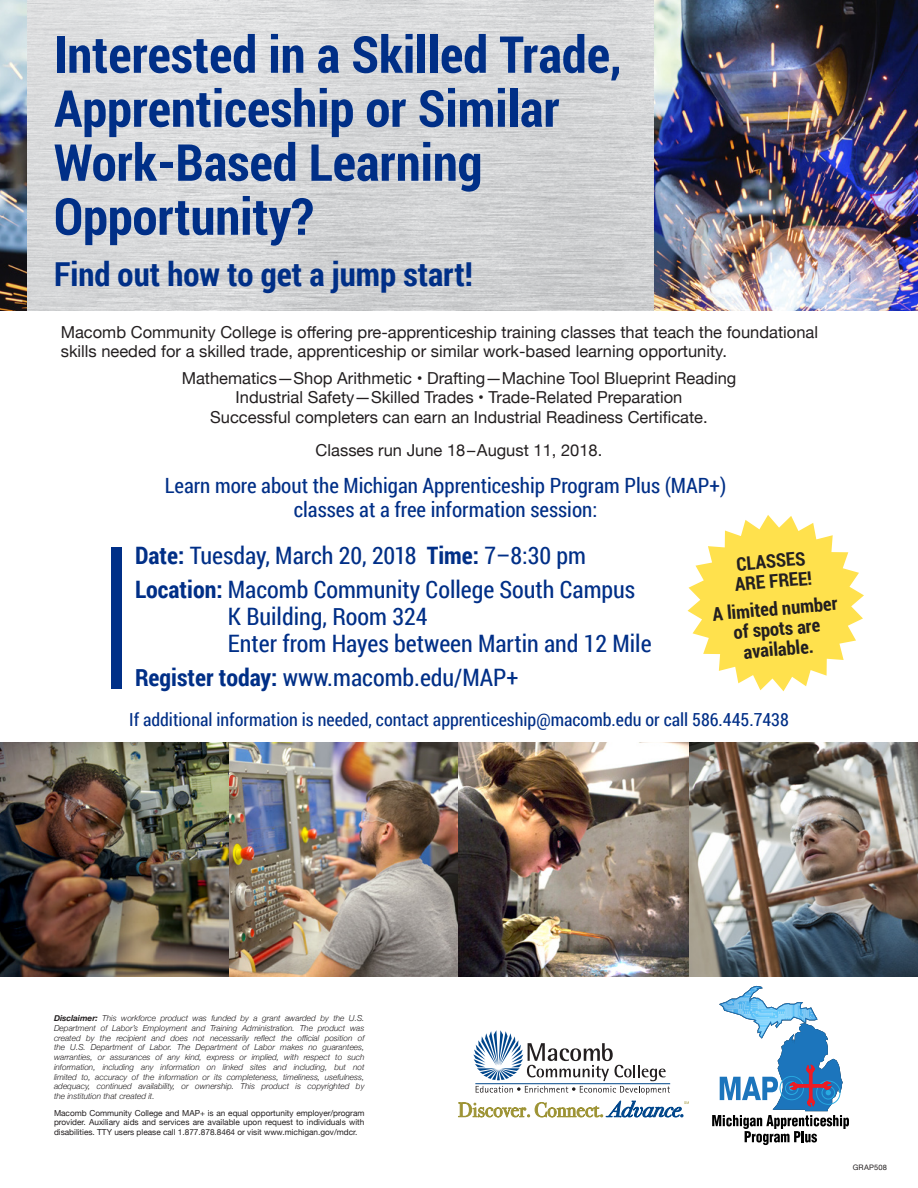
<style>
.page{position:relative;width:918px;height:1188px;background:#fff}
.page>*{position:absolute;margin:0;border:0;box-sizing:border-box;transform-origin:0 0}
.t1{font:700 51px/54px "Roboto Condensed";color:#002f87}
.t2{font:700 33px "Roboto Condensed";color:#002f87}
.t3{font:24px/27px "Roboto Condensed";color:#002f87}
.t4{font:21px/24px "Roboto Condensed";color:#002f87;text-align:center}
.t5{font:700 18.75px/20.2px "Roboto Condensed";color:#231f20}
.t6{font:18px "Roboto Condensed";color:#002f87}
.t7{font:16.5px/19.5px "Helvetica Neue";color:#231f20}
.t8{font:italic 300 8.25px/9.8px "Helvetica Neue";color:#231f20;text-align:justify}
.t9{font:8.25px/9.8px "Helvetica Neue";color:#231f20;text-align:justify}
.t10{font:7.5px "Helvetica Neue";letter-spacing:.025em;color:#231f20}
.s1{font-weight:700}
</style>
<div class="page">
<div style="left:111px;top:547px;width:11px;height:141px;background:#002f87"></div>
<img style="left:27px;top:0;width:628px;height:310px">
<img style="left:0;top:0;width:27px;height:310px">
<img style="left:655px;top:0;width:263px;height:310px">
<img style="left:0;top:742px;width:918px;height:234px">
<svg style="left:458px;top:1101px;width:231px;height:16px"></svg>
<svg style="left:473px;top:1030px;width:197px;height:65px"></svg>
<svg style="left:712px;top:986px;width:137px;height:159px"></svg>
<svg style="left:688px;top:515px;width:176px;height:176px"></svg>
<p class="t1" style="left:54px;top:26px;width:569px">Interested in a Skilled Trade,<br>Apprenticeship or Similar<br>Work‑Based Learning<br>Opportunity?</p>
<p class="t2" style="left:54px;top:251px;width:420px">Find out how to get a jump start!</p>
<p class="t7" style="left:61px;top:323px;width:759px">Macomb Community College is offering pre-apprenticeship training classes that teach the foundational skills needed for a skilled trade, apprenticeship or similar work-based learning opportunity.</p>
<p class="t7" style="left:182px;top:369px;width:556px;text-align:center">Mathematics—Shop Arithmetic • Drafting—Machine Tool Blueprint Reading<br>Industrial Safety—Skilled Trades • Trade-Related Preparation<br>Successful completers can earn an Industrial Readiness Certificate.</p>
<p class="t7" style="left:316px;top:441px;width:288px">Classes run June 18–August 11, 2018.</p>
<p class="t4" style="left:165px;top:473px;width:563px">Learn more about the Michigan Apprenticeship Program Plus (MAP+) classes at a free information session:</p>
<p class="t3" style="left:135px;top:541px;width:452px"><span class="s1">Date:</span> Tuesday, March 20, 2018 <span class="s1">Time:</span> 7–8:30 pm</p>
<p class="t3" style="left:228px;top:575px;width:425px;text-indent:-93px"><span class="s1">Location:</span> Macomb Community College South Campus<br>K Building, Room 324<br>Enter from Hayes between Martin and 12 Mile</p>
<p class="t3" style="left:135px;top:663px;width:385px"><span class="s1">Register today:</span> www.macomb.edu/MAP+</p>
<p class="t6" style="left:129px;top:707px;width:661px">If additional information is needed, contact apprenticeship@macomb.edu or call 586.445.7438</p>
<p class="t5" style="left:732px;top:554px;width:79px;rotate:-5deg">CLASSES<br>ARE FREE!</p>
<p class="t5" style="left:712px;top:603px;width:127px;text-align:center;rotate:-5deg">A limited number of spots are available.</p>
<p class="t8" style="left:54px;top:1013px;width:312px"><span class="s1">Disclaimer:</span> This workforce product was funded by a grant awarded by the U.S.<br>Department of Labor’s Employment and Training Administration. The product was created by the recipient and does not necessarily reflect the official position of the U.S. Department of Labor. The Department of Labor makes no guarantees, warranties, or assurances of any kind, express or implied, with respect to such information, including any information on linked sites and including, but not limited to, accuracy of the information or its completeness, timeliness, usefulness, adequacy, continued availability, or ownership. This product is copyrighted by the institution that created it.</p>
<p class="t9" style="left:54px;top:1108px;width:312px">Macomb Community College and MAP+ is an equal opportunity employer/program provider. Auxiliary aids and services are available upon request to individuals with disabilities. TTY users please call 1.877.878.8464 or visit www.michigan.gov/mdcr.</p>
<p class="t10" style="left:853px;top:1162px;width:36px">GRAP508</p>
</div>
